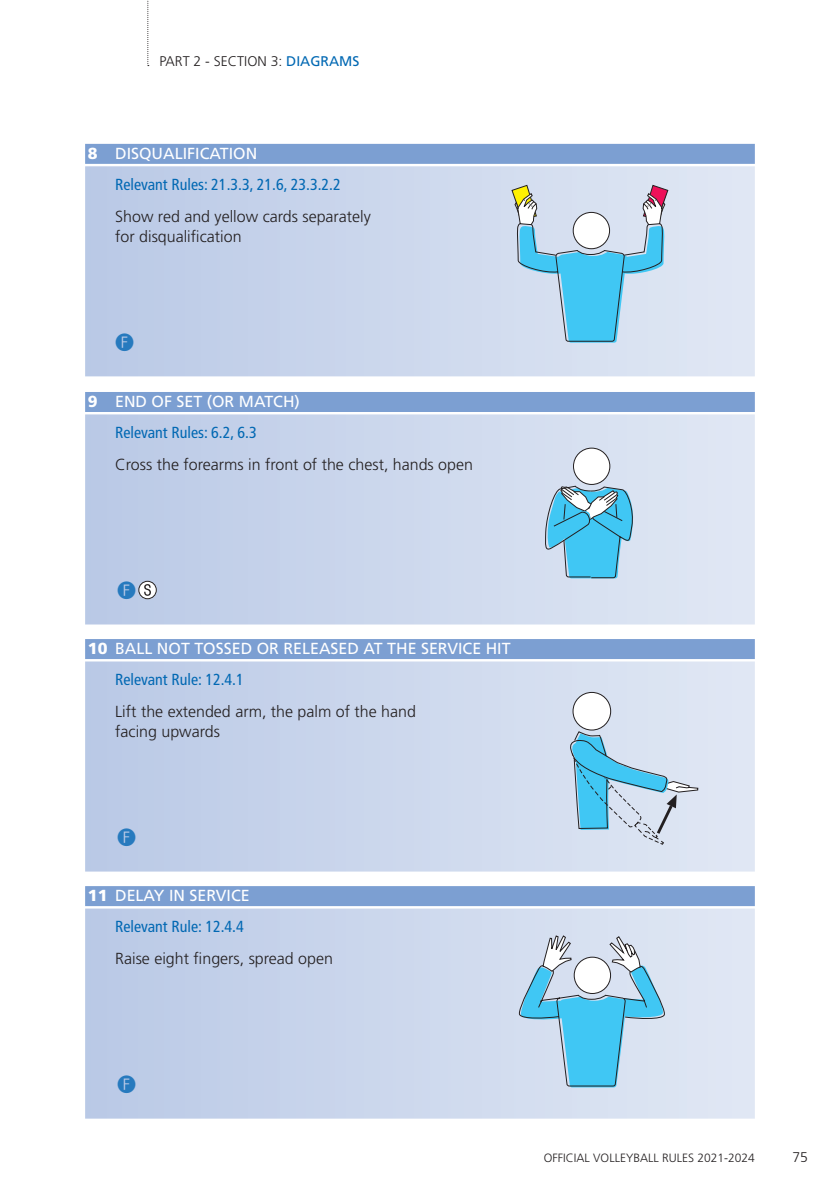
<style>
.page{position:relative;width:840px;height:1191px;background:#fff}
.page>*{position:absolute;margin:0;border:0;box-sizing:border-box;transform-origin:0 0}
.t1{font:24px "Circle Frame Neg";color:#277abe}
.t2{font:300 16px/20px "Frutiger LT Std";color:#231f20}
.t3{font:condensed 16px/31px "Frutiger LT Std";color:#0168b3}
.t4{font:16px/31px "Frutiger LT Std";color:#fff}
.t5{font:300 14px "Frutiger LT Std";color:#231f20}
.t6{font:300 12px "Frutiger LT Std";color:#231f20}
.s1{font-weight:400;color:#0168b3}
.s2{font-weight:900;font-stretch:normal;color:#fff}
.s3{font-stretch:normal;color:#fff}
.s4{color:#fff}
.s5{font-weight:900}
.s6{font-stretch:condensed;color:#0168b3}
</style>
<div class="page">
<svg style="left:147px;top:0;width:2px;height:66px"></svg>
<div style="left:85px;top:166px;width:669px;height:210px;background:linear-gradient(to right,#bac9e6,#e1e8f4)"></div>
<div style="left:85px;top:144px;width:669px;height:20px;background:#7c9fd2"></div>
<div style="left:85px;top:414px;width:669px;height:210px;background:linear-gradient(to right,#bac9e6,#e1e8f4)"></div>
<div style="left:85px;top:392px;width:669px;height:20px;background:#7c9fd2"></div>
<div style="left:85px;top:661px;width:669px;height:210px;background:linear-gradient(to right,#bac9e6,#e1e8f4)"></div>
<div style="left:85px;top:639px;width:669px;height:20px;background:#7c9fd2"></div>
<div style="left:85px;top:908px;width:669px;height:210px;background:linear-gradient(to right,#bac9e6,#e1e8f4)"></div>
<div style="left:85px;top:886px;width:669px;height:20px;background:#7c9fd2"></div>
<svg style="left:511px;top:184px;width:157px;height:159px"></svg>
<div style="left:573px;top:448px;width:36px;height:36px;background:#fff;border-radius:50%"></div>
<div style="left:573px;top:448px;width:37px;height:37px;border:1px solid #231f20;border-radius:50%"></div>
<svg style="left:543px;top:486px;width:92px;height:92px"></svg>
<div style="left:572px;top:692px;width:38px;height:38px;background:#fff;border-radius:50%"></div>
<div style="left:572px;top:692px;width:38px;height:38px;border:1px solid #231f20;border-radius:50%"></div>
<svg style="left:567px;top:732px;width:131px;height:113px"></svg>
<svg style="left:516px;top:934px;width:151px;height:153px"></svg>
<div style="left:139px;top:581px;width:17px;height:18px;background:#fff;border-radius:50%"></div>
<div style="left:138px;top:581px;width:18px;height:18px;border:1px solid #231f20;border-radius:50%"></div>
<svg style="left:144px;top:584px;width:7px;height:12px"></svg>
<p class="t5" style="left:159px;top:53px;width:201px">PART 2 - SECTION 3: <span class="s1">DIAGRAMS</span></p>
<p class="t3" style="left:115px;top:138px;width:227px;text-indent:-27px"><span class="s2">8</span> <span class="s3">DISQUALIFICATION<br></span>Relevant Rules: 21.3.3, 21.6, 23.3.2.2</p>
<p class="t2" style="left:115px;top:206px;width:257px">Show red and yellow cards separately for disqualification</p>
<h1 class="t1" style="left:114px;top:328px;width:23px">F</h1>
<p class="t3" style="left:115px;top:386px;width:186px;text-indent:-27px"><span class="s2">9</span> <span class="s3">END OF SET (OR MATCH)<br></span>Relevant Rules: 6.2, 6.3</p>
<p class="t2" style="left:115px;top:454px;width:359px">Cross the forearms in front of the chest, hands open</p>
<h1 class="t1" style="left:116px;top:576px;width:43px">F<span class="s4">S</span></h1>
<p class="t4" style="left:115px;top:633px;width:397px;text-indent:-27px"><span class="s5">10</span> BALL NOT TOSSED OR RELEASED AT THE SERVICE HIT<br><span class="s6">Relevant Rule: 12.4.1</span></p>
<p class="t2" style="left:115px;top:701px;width:302px">Lift the extended arm, the palm of the hand facing upwards</p>
<h1 class="t1" style="left:116px;top:823px;width:22px">F</h1>
<p class="t3" style="left:115px;top:880px;width:136px;text-indent:-27px"><span class="s2">11</span> <span class="s3">DELAY IN SERVICE<br></span>Relevant Rule: 12.4.4</p>
<p class="t2" style="left:115px;top:948px;width:219px">Raise eight fingers, spread open</p>
<h1 class="t1" style="left:116px;top:1070px;width:22px">F</h1>
<p class="t6" style="left:543px;top:1151px;width:212px">OFFICIAL VOLLEYBALL RULES 2021-2024</p>
<p class="t5" style="left:792px;top:1149px;width:17px">75</p>
</div>
